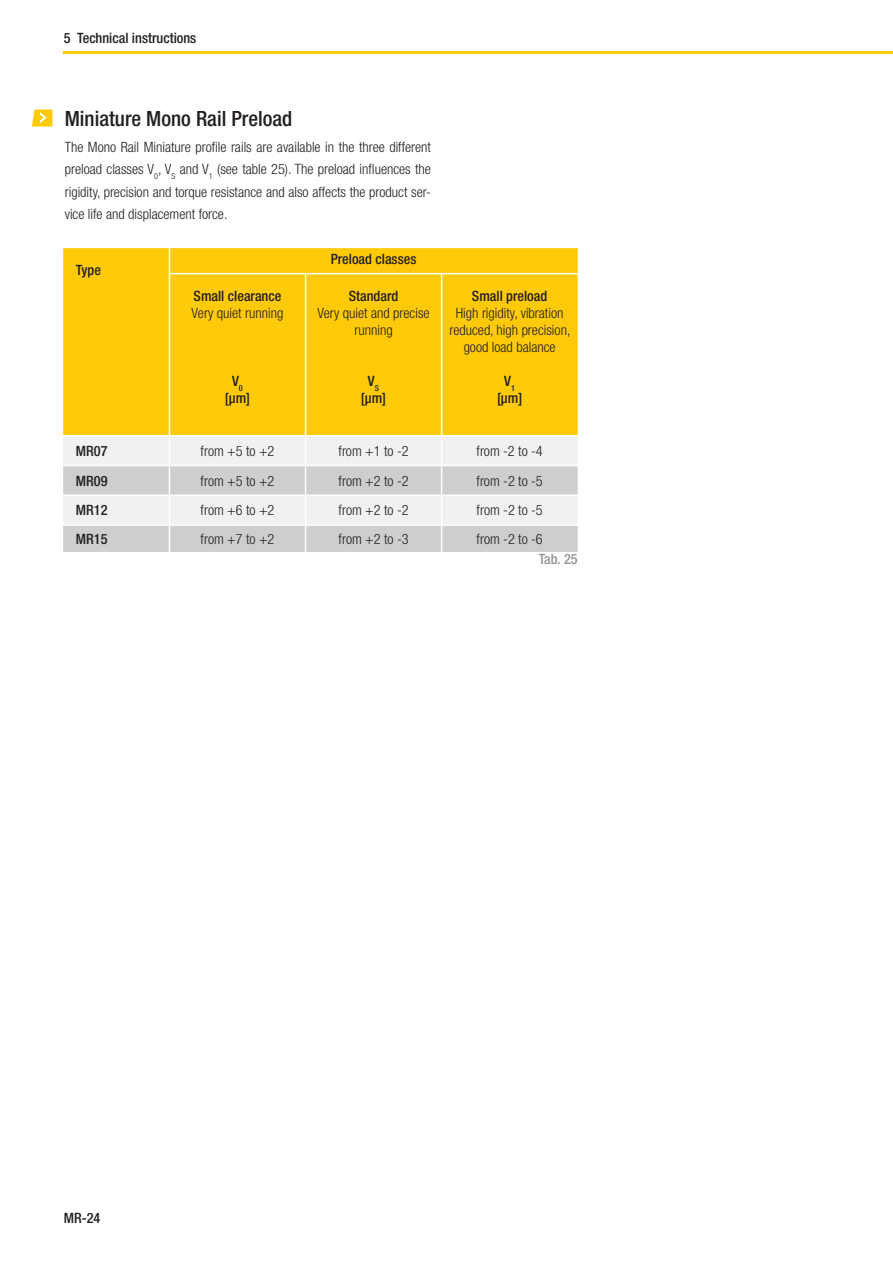
<style>
.page{position:relative;width:893px;height:1263px;background:#fff}
.page>*{position:absolute;margin:0;border:0;box-sizing:border-box;transform-origin:0 0}
.t1{font:500 condensed 21px "Helvetica Neue LT Std";color:#231f20}
.t2{font:300 condensed 14.25px/22.5px "Helvetica Neue LT Std";color:#231f20;text-align:center}
.t3{font:500 condensed 14.25px/17.1px "Helvetica Neue LT Std";color:#231f20;text-align:center}
.t4{font:500 condensed 14.25px "Helvetica Neue LT Std";color:#939598}
</style>
<div class="page">
<hr style="left:64px;top:51px;width:829px;height:3px;background:#feca0a">
<div style="left:63px;top:248px;width:515px;height:187px;background:#feca0a"></div>
<svg style="left:169px;top:248px;width:1px;height:25px"></svg>
<hr style="left:169px;top:273px;width:137px;height:1px;background:#fff">
<hr style="left:169px;top:274px;width:1px;height:161px;background:#fff">
<hr style="left:306px;top:273px;width:136px;height:1px;background:#fff">
<hr style="left:305px;top:274px;width:1px;height:161px;background:#fff">
<hr style="left:442px;top:273px;width:136px;height:1px;background:#fff">
<hr style="left:441px;top:274px;width:1px;height:161px;background:#fff">
<svg style="left:63px;top:437px;width:515px;height:115px"></svg>
<svg style="left:32px;top:109px;width:21px;height:18px"></svg>
<p class="t3" style="left:64px;top:29px;width:134px">5 Technical instructions</p>
<h1 class="t1" style="left:65px;top:106px;width:229px">Miniature Mono Rail Preload</h1>
<p class="t2" style="left:65px;top:135px;width:368px;text-align:justify">The Mono Rail Miniature profile rails are available in the three different preload classes V<sub>0</sub>, V<sub>S</sub> and V<sub>1</sub> (see table 25). The preload influences the rigidity, precision and torque resistance and also affects the product ser&shy;vice life and displacement force.</p>
<p class="t3" style="left:76px;top:262px;width:27px">Type</p>
<p class="t3" style="left:194px;top:287px;width:89px">Small clearance</p>
<p class="t2" style="left:192px;top:302px;width:93px">Very quiet running</p>
<p class="t3" style="left:225px;top:373px;width:27px">V<sub>0 </sub>[µm]</p>
<p class="t3" style="left:331px;top:250px;width:87px">Preload classes</p>
<p class="t3" style="left:349px;top:287px;width:51px">Standard</p>
<p class="t2" style="left:318px;top:304px;width:114px;line-height:17.1px">Very quiet and precise running</p>
<p class="t3" style="left:361px;top:373px;width:27px">V<sub>S </sub>[µm]</p>
<p class="t3" style="left:472px;top:287px;width:77px">Small preload</p>
<p class="t2" style="left:449px;top:304px;width:122px;line-height:17.1px">High rigidity, vibration reduced, high precision, good load balance</p>
<p class="t3" style="left:497px;top:373px;width:27px">V<sub>1 </sub>[µm]</p>
<p class="t3" style="left:76px;top:442px;width:33px">MR07</p>
<p class="t2" style="left:201px;top:439px;width:75px">from +5 to +2</p>
<p class="t2" style="left:339px;top:439px;width:71px">from +1 to -2</p>
<p class="t2" style="left:477px;top:439px;width:68px">from -2 to -4</p>
<p class="t3" style="left:76px;top:472px;width:33px">MR09</p>
<p class="t2" style="left:201px;top:469px;width:75px">from +5 to +2</p>
<p class="t2" style="left:339px;top:469px;width:71px">from +2 to -2</p>
<p class="t2" style="left:477px;top:469px;width:68px">from -2 to -5</p>
<p class="t3" style="left:76px;top:501px;width:33px">MR12</p>
<p class="t2" style="left:201px;top:499px;width:75px">from +6 to +2</p>
<p class="t2" style="left:339px;top:499px;width:71px">from +2 to -2</p>
<p class="t2" style="left:477px;top:499px;width:68px">from -2 to -5</p>
<p class="t3" style="left:76px;top:530px;width:33px">MR15</p>
<p class="t2" style="left:201px;top:527px;width:75px">from +7 to +2</p>
<p class="t2" style="left:339px;top:527px;width:71px">from +2 to -3</p>
<p class="t2" style="left:477px;top:527px;width:68px">from -2 to -6</p>
<p class="t4" style="left:539px;top:551px;width:40px">Tab. 25</p>
<p class="t3" style="left:64px;top:1210px;width:38px">MR-24</p>
</div>
